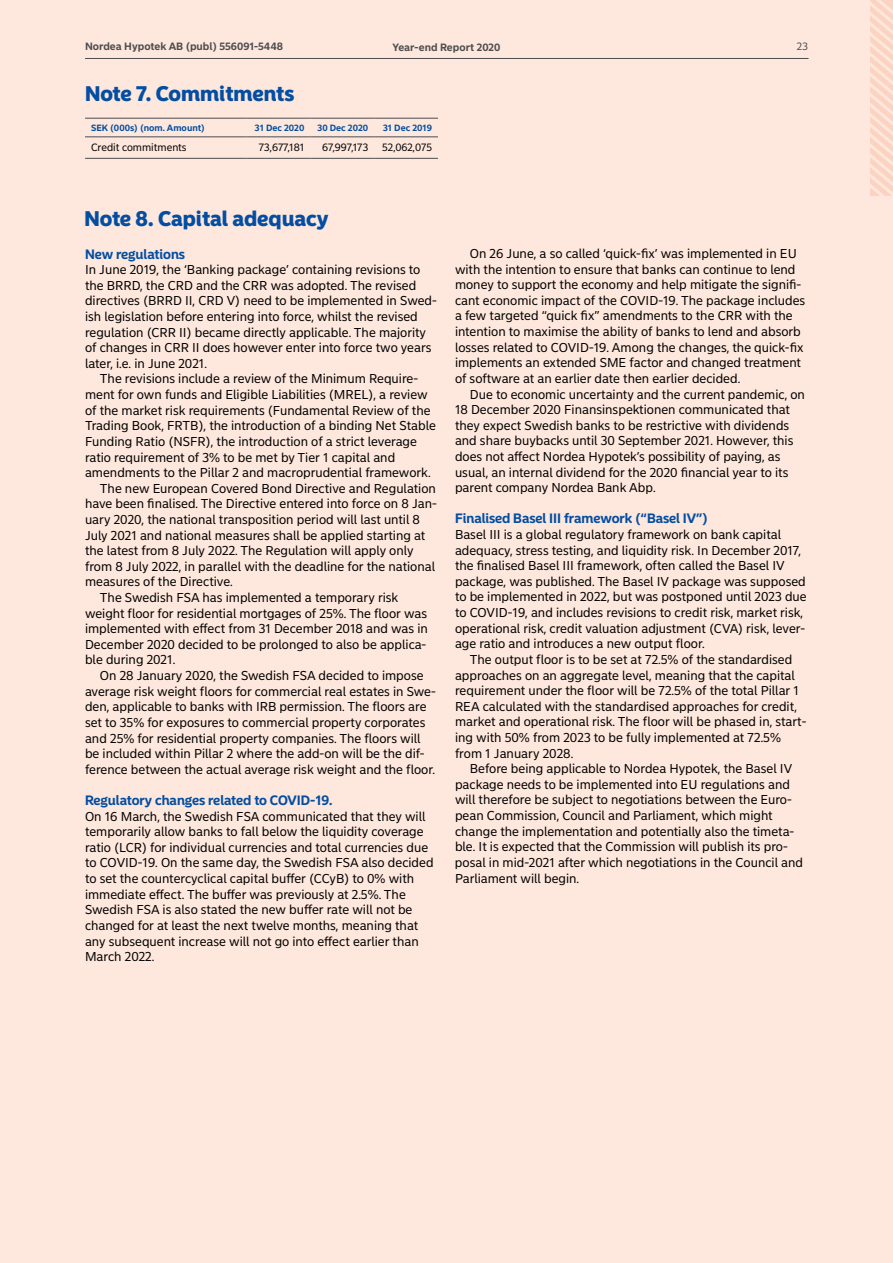
<style>
.page{position:relative;width:893px;height:1263px;background:#fee7dc}
.page>*{position:absolute;margin:0;border:0;box-sizing:border-box;transform-origin:0 0}
.Nordea_BV_Notrubrik{font:900 21px "Nordea Sans Large";color:#034ea2}
.t1{font:700 13.5px "Nordea Sans Large";color:#034ea2}
.Nordea_BV_Bröd_-_ind{font:12.75px/15.6px "Nordea Sans Small";color:#000}
.Nordea_BV_Bröd{font:12.75px/15.6px "Nordea Sans Small";color:#000}
.t2{font:700 10.5px "Nordea Sans Small";color:#4d4d4f}
.Nordea_Tab_Normal{font:10.5px "Nordea Sans Small";color:#000}
.t3{font:10.5px "Nordea Sans Small";color:#4d4d4f}
.Nordea_Tab_huvud{font:700 9px "Nordea Sans Small";color:#034ea2}
</style>
<div class="page">
<svg style="left:871px;top:0;width:22px;height:196px"></svg>
<hr style="left:85px;top:58px;width:724px;height:1px;background:#4d4d4f">
<hr style="left:85px;top:158px;width:162px;height:1px;background:#4d4d4f">
<hr style="left:247px;top:158px;width:63px;height:1px;background:#4d4d4f">
<hr style="left:310px;top:158px;width:64px;height:1px;background:#4d4d4f">
<hr style="left:374px;top:158px;width:64px;height:1px;background:#4d4d4f">
<hr style="left:85px;top:118px;width:162px;height:1px;background:#4d4d4f">
<hr style="left:247px;top:118px;width:63px;height:1px;background:#4d4d4f">
<hr style="left:310px;top:118px;width:64px;height:1px;background:#4d4d4f">
<hr style="left:374px;top:118px;width:64px;height:1px;background:#4d4d4f">
<hr style="left:85px;top:136px;width:162px;height:1px;background:#4d4d4f">
<hr style="left:247px;top:136px;width:63px;height:1px;background:#4d4d4f">
<hr style="left:310px;top:136px;width:64px;height:1px;background:#4d4d4f">
<hr style="left:374px;top:136px;width:64px;height:1px;background:#4d4d4f">
<p class="t2" style="left:85px;top:40px;width:200px">Nordea Hypotek AB (publ) 556091-5448</p>
<p class="t2" style="left:393px;top:40px;width:109px">Year-end Report 2020</p>
<p class="t3" style="left:797px;top:40px;width:10px">23</p>
<h2 class="Nordea_BV_Notrubrik" style="left:85px;top:81px;width:211px">Note 7. Commitments</h2>
<p class="Nordea_Tab_huvud" style="left:91px;top:122px;width:115px">SEK (000s) (nom. Amount)</p>
<p class="Nordea_Tab_huvud" style="left:255px;top:122px;width:51px">31 Dec 2020</p>
<p class="Nordea_Tab_huvud" style="left:318px;top:122px;width:52px">30 Dec 2020</p>
<p class="Nordea_Tab_huvud" style="left:383px;top:122px;width:50px">31 Dec 2019</p>
<p class="Nordea_Tab_Normal" style="left:91px;top:141px;width:97px">Credit commitments</p>
<p class="Nordea_Tab_Normal" style="left:259px;top:141px;width:47px">73,677,181</p>
<p class="Nordea_Tab_Normal" style="left:322px;top:141px;width:45px">67,997,173</p>
<p class="Nordea_Tab_Normal" style="left:382px;top:141px;width:51px">52,062,075</p>
<h2 class="Nordea_BV_Notrubrik" style="left:84px;top:206px;width:245px">Note 8. Capital adequacy</h2>
<h1 class="t1" style="left:85px;top:246px;width:102px">New regulations</h1>
<p class="Nordea_BV_Bröd" style="left:85px;top:262px;width:353px">In June 2019, the ‘Banking package’ containing revisions to the BRRD, the CRD and the CRR was adopted. The revised directives (BRRD II, CRD V) need to be implemented in Swed&shy;ish legislation before entering into force, whilst the revised regulation (CRR II) became directly applicable. The majority of changes in CRR II does however enter into force two years later, i.e. in June 2021.</p>
<p class="Nordea_BV_Bröd_-_ind" style="left:85px;top:371px;width:352px;text-indent:15px">The revisions include a review of the Minimum Require&shy;ment for own funds and Eligible Liabilities (MREL), a review of the market risk requirements (Fundamental Review of the Trading Book, FRTB), the introduction of a binding Net Stable Funding Ratio (NSFR), the introduction of a strict leverage ratio requirement of 3% to be met by Tier 1 capital and amendments to the Pillar 2 and macroprudential framework.</p>
<p class="Nordea_BV_Bröd_-_ind" style="left:85px;top:481px;width:353px;text-indent:15px">The new European Covered Bond Directive and Regulation have been finalised. The Directive entered into force on 8 Jan&shy;uary 2020, the national transposition period will last until 8<br>July 2021 and national measures shall be applied starting at the latest from 8 July 2022. The Regulation will apply only from 8 July 2022, in parallel with the deadline for the national measures of the Directive.</p>
<p class="Nordea_BV_Bröd_-_ind" style="left:85px;top:590px;width:344px;text-indent:15px">The Swedish FSA has implemented a temporary risk weight floor for residential mortgages of 25%. The floor was implemented with effect from 31 December 2018 and was in December 2020 decided to be prolonged to also be applica&shy;ble during 2021.</p>
<p class="Nordea_BV_Bröd_-_ind" style="left:85px;top:668px;width:352px;text-indent:15px">On 28 January 2020, the Swedish FSA decided to impose average risk weight floors for commercial real estates in Swe&shy;den, applicable to banks with IRB permission. The floors are set to 35% for exposures to commercial property corporates and 25% for residential property companies. The floors will be included within Pillar 2 where the add-on will be the dif&shy;ference between the actual average risk weight and the floor.</p>
<h1 class="t1" style="left:85px;top:792px;width:249px">Regulatory changes related to COVID-19.</h1>
<p class="Nordea_BV_Bröd" style="left:85px;top:808px;width:350px">On 16 March, the Swedish FSA communicated that they will temporarily allow banks to fall below the liquidity coverage ratio (LCR) for individual currencies and total currencies due to COVID-19. On the same day, the Swedish FSA also decided to set the countercyclical capital buffer (CCyB) to 0% with immediate effect. The buffer was previously at 2.5%. The Swedish FSA is also stated the new buffer rate will not be changed for at least the next twelve months, meaning that any subsequent increase will not go into effect earlier than March 2022.</p>
<p class="Nordea_BV_Bröd_-_ind" style="left:455px;top:246px;width:352px;text-indent:15px">On 26 June, a so called ‘quick-fix’ was implemented in EU with the intention to ensure that banks can continue to lend money to support the economy and help mitigate the signifi&shy;cant economic impact of the COVID-19. The package includes a few targeted “quick fix” amendments to the CRR with the intention to maximise the ability of banks to lend and absorb losses related to COVID-19. Among the changes, the quick-fix implements an extended SME factor and changed treatment of software at an earlier date then earlier decided.</p>
<p class="Nordea_BV_Bröd_-_ind" style="left:455px;top:386px;width:351px;text-indent:15px">Due to economic uncertainty and the current pandemic, on 18 December 2020 Finansinspektionen communicated that they expect Swedish banks to be restrictive with dividends and share buybacks until 30 September 2021. However, this does not affect Nordea Hypotek’s possibility of paying, as usual, an internal dividend for the 2020 financial year to its parent company Nordea Bank Abp.</p>
<h1 class="t1" style="left:455px;top:510px;width:255px">Finalised Basel III framework (“Basel IV”)</h1>
<p class="Nordea_BV_Bröd" style="left:455px;top:527px;width:353px">Basel III is a global regulatory framework on bank capital adequacy, stress testing, and liquidity risk. In December 2017, the finalised Basel III framework, often called the Basel IV package, was published. The Basel IV package was supposed to be implemented in 2022, but was postponed until 2023 due to COVID-19, and includes revisions to credit risk, market risk, operational risk, credit valuation adjustment (CVA) risk, lever&shy;age ratio and introduces a new output floor.</p>
<p class="Nordea_BV_Bröd_-_ind" style="left:455px;top:652px;width:353px;text-indent:15px">The output floor is to be set at 72.5% of the standardised approaches on an aggregate level, meaning that the capital requirement under the floor will be 72.5% of the total Pillar 1<br>REA calculated with the standardised approaches for credit, market and operational risk. The floor will be phased in, start&shy;ing with 50% from 2023 to be fully implemented at 72.5% from 1 January 2028.</p>
<p class="Nordea_BV_Bröd_-_ind" style="left:455px;top:761px;width:350px;text-indent:15px">Before being applicable to Nordea Hypotek, the Basel IV package needs to be implemented into EU regulations and will therefore be subject to negotiations between the Euro&shy;pean Commission, Council and Parliament, which might change the implementation and potentially also the timeta&shy;ble. It is expected that the Commission will publish its pro&shy;posal in mid-2021 after which negotiations in the Council and Parliament will begin.</p>
</div>
